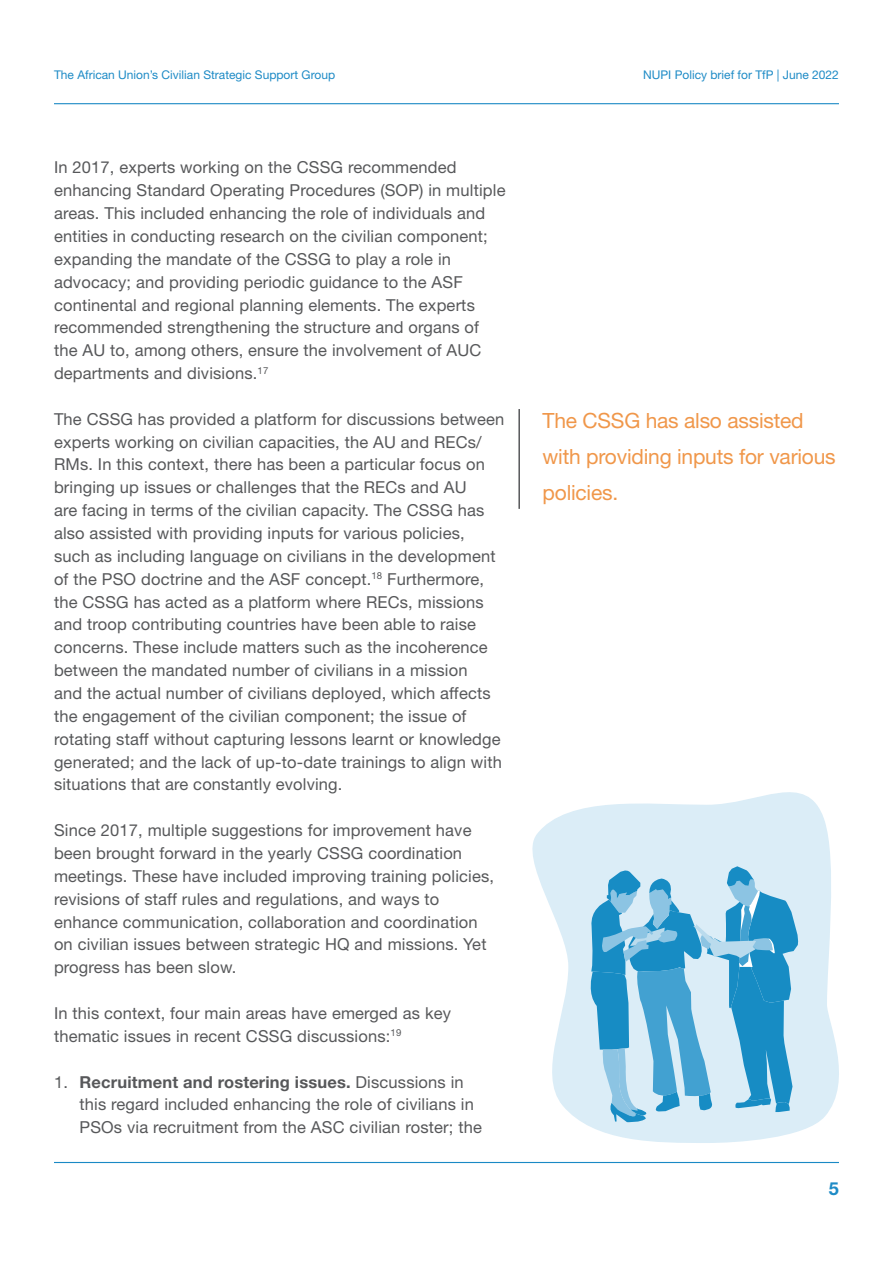
<style>
.page{position:relative;width:893px;height:1263px;background:#fff}
.page>*{position:absolute;margin:0;border:0;box-sizing:border-box;transform-origin:0 0}
.Pull_quote{font:21px/36px "Helvetica Neue LT Std";letter-spacing:-.01em;color:#f0974a}
.t1{font:700 18px "Helvetica Neue LT Std";color:#1e8bc6}
.Body{font:16.5px/22.8px "Helvetica Neue LT Std";letter-spacing:.01em;color:#57585a}
.t2{font:12px "Helvetica Neue LT Std";color:#1e8bc6}
.s1{font-weight:700}
</style>
<div class="page">
<hr style="left:54px;top:103px;width:785px;height:1px;background:#1e8bc6">
<hr style="left:54px;top:1162px;width:785px;height:1px;background:#1a89c5">
<hr style="left:518px;top:409px;width:2px;height:100px;background:#57585a">
<svg style="left:532px;top:792px;width:307px;height:351px;fill:#dbedf7"></svg>
<svg style="left:587px;top:866px;width:211px;height:257px;background:#80c0df"></svg>
<p class="t2" style="left:54px;top:68px;width:283px">The African Union’s Civilian Strategic Support Group</p>
<p class="t2" style="left:643px;top:68px;width:197px">NUPI Policy brief for TfP | June 2022</p>
<p class="Body" style="left:54px;top:156px;width:453px">In 2017, experts working on the CSSG recommended enhancing Standard Operating Procedures (SOP) in multiple areas. This included enhancing the role of individuals and entities in conducting research on the civilian component; expanding the mandate of the CSSG to play a role in advocacy; and providing periodic guidance to the ASF continental and regional planning elements. The experts recommended strengthening the structure and organs of the AU to, among others, ensure the involvement of AUC departments and divisions.<sup>17</sup></p>
<p class="Body" style="left:54px;top:407px;width:452px">The CSSG has provided a platform for discussions between experts working on civilian capacities, the AU and RECs/ RMs. In this context, there has been a particular focus on bringing up issues or challenges that the RECs and AU<br>are facing in terms of the civilian capacity. The CSSG has also assisted with providing inputs for various policies, such as including language on civilians in the development of the PSO doctrine and the ASF concept.<sup>18</sup> Furthermore, the CSSG has acted as a platform where RECs, missions and troop contributing countries have been able to raise concerns. These include matters such as the incoherence between the mandated number of civilians in a mission<br>and the actual number of civilians deployed, which affects the engagement of the civilian component; the issue of rotating staff without capturing lessons learnt or knowledge generated; and the lack of up-to-date trainings to align with situations that are constantly evolving.</p>
<p class="Body" style="left:54px;top:819px;width:442px">Since 2017, multiple suggestions for improvement have been brought forward in the yearly CSSG coordination meetings. These have included improving training policies, revisions of staff rules and regulations, and ways to enhance communication, collaboration and coordination on civilian issues between strategic HQ and missions. Yet progress has been slow.</p>
<p class="Body" style="left:54px;top:1001px;width:399px">In this context, four main areas have emerged as key thematic issues in recent CSSG discussions:<sup>19</sup></p>
<p class="Body" style="left:80px;top:1070px;width:404px;text-indent:-26px">1. <span class="s1">Recruitment and rostering issues.</span> Discussions in this regard included enhancing the role of civilians in<br>PSOs via recruitment from the ASC civilian roster; the</p>
<p class="Pull_quote" style="left:543px;top:402px;width:295px">The CSSG has also assisted with providing inputs for various policies.</p>
<p class="t1" style="left:829px;top:1177px;width:12px">5</p>
</div>
